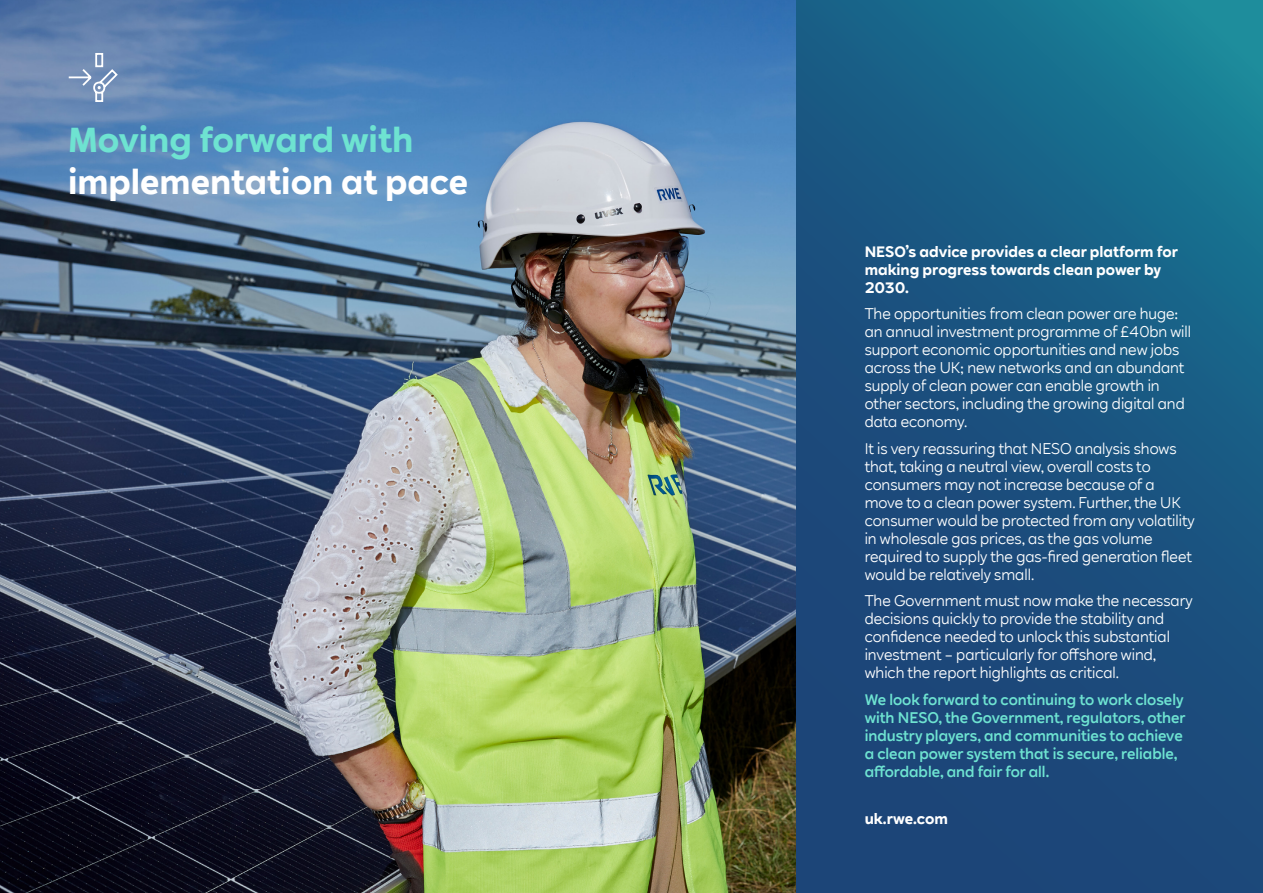
<style>
.page{position:relative;width:1263px;height:893px;background:#fff}
.page>*{position:absolute;margin:0;border:0;box-sizing:border-box;transform-origin:0 0}
.t1{font:700 34.5px "RWE Sans";color:#fff}
.t2{font:700 34.5px "RWE Sans";color:#6ee3d1}
.t3{font:15px/18px "RWE Sans";color:#fff}
.t4{font:500 15px/18px "RWE Sans";color:#6ee3d1}
.t5{font:700 15px/18px "RWE Sans";color:#fff}
</style>
<div class="page">
<img style="left:0;top:0;width:797px;height:893px">
<svg style="left:797px;top:0;width:466px;height:893px;background:#1a5581"></svg>
<svg style="left:67px;top:52px;width:52px;height:51px;background:#829bbe"></svg>
<h1 class="t2" style="left:68px;top:118px;width:347px">Moving forward with</h1>
<h1 class="t1" style="left:68px;top:160px;width:402px">implementation at pace</h1>
<p class="t5" style="left:865px;top:243px;width:315px">NESO’s advice provides a clear platform for making progress towards clean power by<br>2030.</p>
<p class="t3" style="left:865px;top:305px;width:328px">The opportunities from clean power are huge: an annual investment programme of £40bn will support economic opportunities and new jobs across the UK; new networks and an abundant supply of clean power can enable growth in other sectors, including the growing digital and data economy.</p>
<p class="t3" style="left:865px;top:440px;width:332px">It is very reassuring that NESO analysis shows that, taking a neutral view, overall costs to consumers may not increase because of a move to a clean power system. Further, the UK consumer would be protected from any volatility in wholesale gas prices, as the gas volume required to supply the gas-fired generation fleet would be relatively small.</p>
<p class="t3" style="left:865px;top:592px;width:330px">The Government must now make the necessary decisions quickly to provide the stability and confidence needed to unlock this substantial investment – particularly for offshore wind, which the report highlights as critical.</p>
<p class="t4" style="left:865px;top:691px;width:322px">We look forward to continuing to work closely with NESO, the Government, regulators, other industry players, and communities to achieve a clean power system that is secure, reliable, affordable, and fair for all.</p>
<p class="t5" style="left:865px;top:810px;width:85px">uk.rwe.com</p>
</div>
